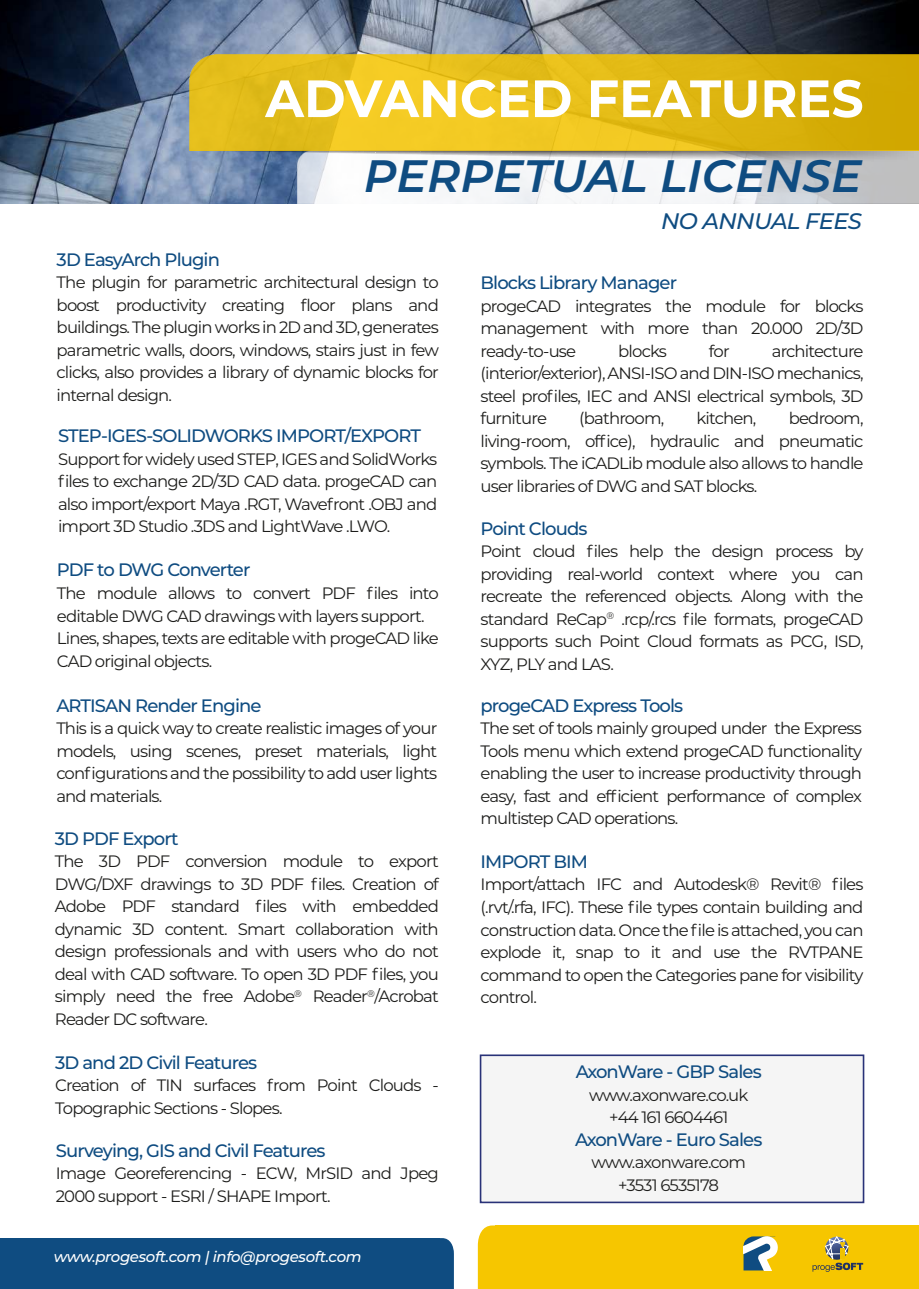
<style>
.page{position:relative;width:919px;height:1289px;background:#fff}
.page>*{position:absolute;margin:0;border:0;box-sizing:border-box;transform-origin:0 0}
.t1{font:700 52.35px "Montserrat";color:#fff;scale:.96 1}
.t2{font:italic 600 45.3px "Montserrat";color:#0f4c81}
.t3{font:italic 500 22.5px "Montserrat";letter-spacing:-.03em;color:#0f4c81}
.t4{font:500 18px "Montserrat";letter-spacing:-.05em;color:#0f4c81}
.t5{font:16.5px/22.5px "Montserrat";letter-spacing:-.05em;color:#1d1d1b;text-align:justify}
.t6{font:italic 500 15px "Montserrat";letter-spacing:-.025em;color:#fff}
</style>
<div class="page">
<svg style="left:478px;top:1225px;width:17px;height:63px"></svg>
<div style="left:495px;top:1225px;width:423px;height:63px;background:#f6c600"></div>
<svg style="left:439px;top:1238px;width:15px;height:50px"></svg>
<div style="left:0;top:1237px;width:439px;height:51px;background:#0f4c81"></div>
<img style="left:0;top:0;width:918px;height:203px">
<img style="left:297px;top:163px;width:621px;height:40px">
<img style="left:189px;top:54px;width:729px;height:97px">
<svg style="left:193px;top:151px;width:725px;height:12px"></svg>
<svg style="left:812px;top:1236px;width:51px;height:35px"></svg>
<svg style="left:743px;top:1236px;width:34px;height:34px"></svg>
<div style="left:479px;top:1054px;width:385px;height:149px;background:#f5f5f5;border:2px solid #293278"></div>
<h1 class="t1" style="left:265px;top:61px;width:624px">ADVANCED FEATURES</h1>
<h2 class="t2" style="left:364px;top:144px;width:499px">PERPETUAL LICENSE</h2>
<p class="t4" style="left:57px;top:246px;width:165px">3D EasyArch Plugin</p>
<p class="t5" style="left:57px;top:270px;width:384px">The plugin for parametric architectural design to boost productivity creating floor plans and buildings. The plugin works in 2D and 3D, generates parametric walls, doors, windows, stairs just in few clicks, also provides a library of dynamic blocks for internal design.</p>
<p class="t4" style="left:58px;top:423px;width:364px">STEP-IGES-SOLIDWORKS IMPORT/EXPORT</p>
<p class="t5" style="left:58px;top:447px;width:381px">Support for widely used STEP, IGES and SolidWorks files to exchange 2D/3D CAD data. progeCAD can also import/export Maya .RGT, Wavefront .OBJ and import 3D Studio .3DS and LightWave .LWO.</p>
<p class="t4" style="left:57px;top:557px;width:195px">PDF to DWG Converter</p>
<p class="t5" style="left:57px;top:581px;width:383px;text-align:left">The module allows to convert PDF files into editable DWG CAD drawings with layers support.<br>Lines, shapes, texts are editable with progeCAD like CAD original objects.</p>
<p class="t4" style="left:56px;top:692px;width:207px">ARTISAN Render Engine</p>
<p class="t5" style="left:56px;top:716px;width:382px">This is a quick way to create realistic images of your models, using scenes, preset materials, light configurations and the possibility to add user lights and materials.</p>
<p class="t4" style="left:55px;top:825px;width:125px">3D PDF Export</p>
<p class="t5" style="left:55px;top:849px;width:385px">The 3D PDF conversion module to export DWG/DXF drawings to 3D PDF files. Creation of Adobe PDF standard files with embedded dynamic 3D content. Smart collaboration with design professionals and with users who do not deal with CAD software. To open 3D PDF files, you simply need the free Adobe<sup>®</sup> Reader<sup>®</sup>/Acrobat Reader DC software.</p>
<p class="t4" style="left:55px;top:1049px;width:203px">3D and 2D Civil Features</p>
<p class="t5" style="left:55px;top:1073px;width:385px">Creation of TIN surfaces from Point Clouds -<br>Topographic Sections - Slopes.</p>
<p class="t4" style="left:56px;top:1137px;width:271px">Surveying, GIS and Civil Features</p>
<p class="t5" style="left:56px;top:1161px;width:384px">Image Georeferencing - ECW, MrSID and Jpeg<br>2000 support - ESRI / SHAPE Import.</p>
<p class="t6" style="left:54px;top:1246px;width:309px">www.progesoft.com | info@progesoft.com</p>
<h3 class="t3" style="left:661px;top:205px;width:202px">NO ANNUAL FEES</h3>
<p class="t4" style="left:480px;top:270px;width:198px">Blocks Library Manager</p>
<p class="t5" style="left:480px;top:294px;width:384px">progeCAD integrates the module for blocks management with more than 20.000 2D/3D ready-to-use</p>
<p class="t5" style="left:618px;top:339px;width:50px">blocks</p>
<p class="t5" style="left:709px;top:339px;width:22px">for</p>
<p class="t5" style="left:480px;top:339px;width:384px;text-indent:291px">architecture (interior/exterior), ANSI-ISO and DIN-ISO mechanics, steel profiles, IEC and ANSI electrical symbols, 3D furniture</p>
<p class="t5" style="left:480px;top:407px;width:384px;text-indent:308px">bedroom, living-room, office), hydraulic and pneumatic symbols. The iCADLib module also allows to handle user libraries of DWG and SAT blocks.</p>
<p class="t5" style="left:579px;top:407px;width:86px">(bathroom,</p>
<p class="t5" style="left:696px;top:407px;width:61px">kitchen,</p>
<p class="t4" style="left:480px;top:515px;width:108px">Point Clouds</p>
<p class="t5" style="left:480px;top:539px;width:384px">Point cloud files help the design process by providing real-world context where you can recreate the referenced objects. Along with the standard ReCap<sup>®</sup> .rcp/.rcs file formats, progeCAD supports such Point Cloud formats as PCG, ISD, XYZ, PLY and LAS.</p>
<p class="t4" style="left:480px;top:692px;width:204px">progeCAD Express Tools</p>
<p class="t5" style="left:480px;top:716px;width:383px">The set of tools mainly grouped under the Express Tools menu which extend progeCAD functionality enabling the user to increase productivity through easy, fast and efficient performance of complex multistep CAD operations.</p>
<p class="t4" style="left:480px;top:849px;width:109px">IMPORT BIM</p>
<p class="t5" style="left:480px;top:872px;width:384px">Import/attach IFC and Autodesk® Revit® files (.rvt/.rfa, IFC). These file types contain building and construction data. Once the file is attached, you can explode it, snap to it and use the RVTPANE command to open the Categories pane for visibility control.</p>
<p class="t4" style="left:575px;top:1059px;width:187px">AxonWare - GBP Sales</p>
<p class="t5" style="left:589px;top:1083px;width:161px;text-align:center">www.axonware.co.uk +44 161 6604461</p>
<p class="t4" style="left:575px;top:1126px;width:189px">AxonWare - Euro Sales</p>
<p class="t5" style="left:591px;top:1150px;width:156px;text-align:center">www.axonware.com +3531 6535178</p>
</div>
